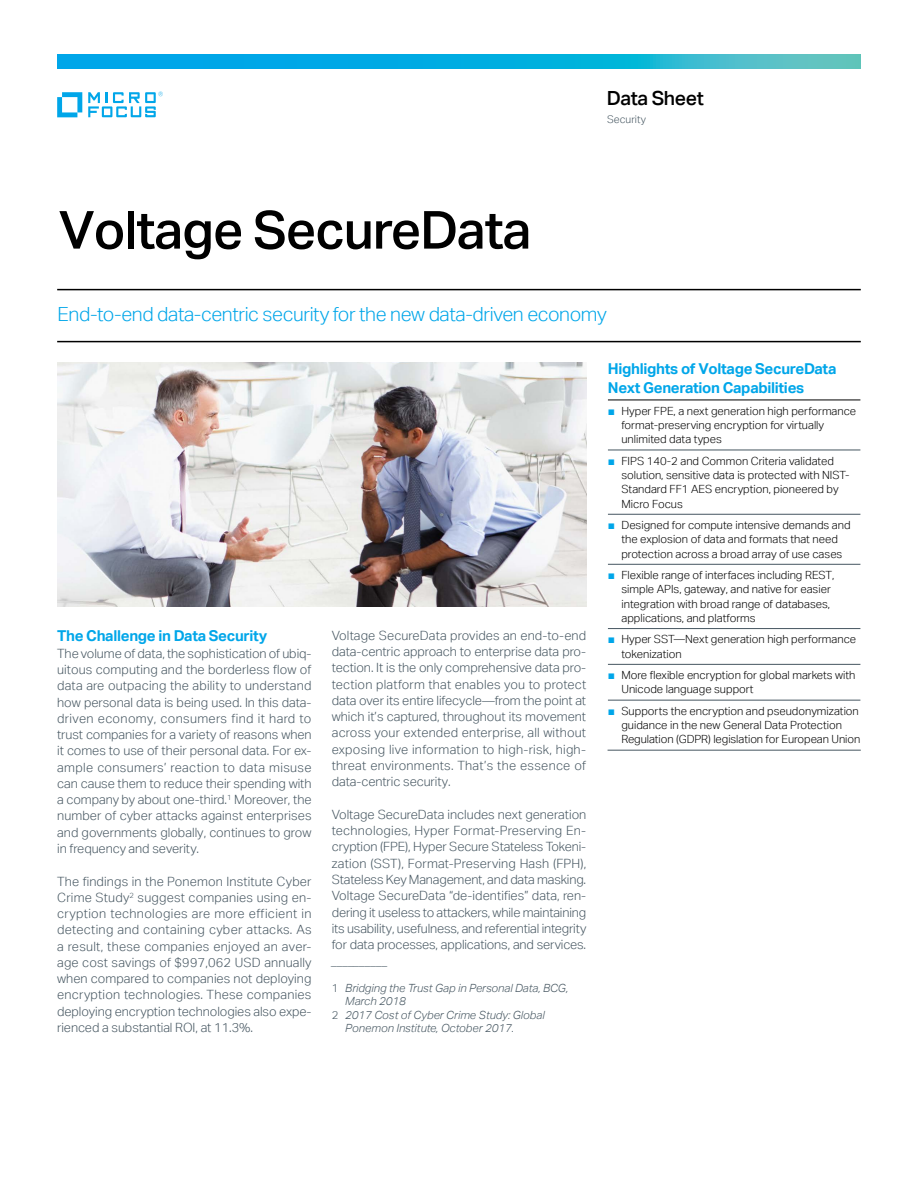
<style>
.page{position:relative;width:918px;height:1188px;background:#fff}
.page>*{position:absolute;margin:0;border:0;box-sizing:border-box;transform-origin:0 0}
.headline_35_38{font:500 52.5px "Aktiv Grotesk";letter-spacing:-.02em;color:#000}
.intro1_13_16-light_b{font:300 19.5px "Aktiv Grotesk";letter-spacing:-.02em;color:#00a6e9}
.collateral_name_13_1{font:500 19.5px "Aktiv Grotesk";letter-spacing:-.02em;color:#000}
.subhead_10_13-blue{font:700 15px/19.5px "Aktiv Grotesk";letter-spacing:-.02em;color:#00a6e9}
.body_8_5_11-grey{font:300 12.75px/16.2px "Aktiv Grotesk";letter-spacing:-.005em;color:#455560;text-align:justify}
.t1{font:300 11.25px/14.2px "Aktiv Grotesk";color:#000}
.Footnote_italic_7_5{font:italic 300 11.25px/13.5px "Aktiv Grotesk";color:#455560}
.caption_7_9_5-grey{font:300 10.5px "Aktiv Grotesk";color:#455560}
.s1{font-style:normal}
.s2{font-family:"Arial";font-weight:400;font-size:12px;color:#00a6e9}
</style>
<div class="page">
<svg style="left:57px;top:54px;width:804px;height:15px;background:#14b0dc"></svg>
<svg style="left:57px;top:92px;width:25px;height:25px"></svg>
<svg style="left:88px;top:92px;width:75px;height:25px"></svg>
<hr style="left:57px;top:289px;width:804px;height:1px;background:#000">
<hr style="left:57px;top:341px;width:804px;height:1px;background:#000">
<svg style="left:608px;top:449px;width:252px;height:301px"></svg>
<hr style="left:608px;top:400px;width:252px;height:1px;background:#000">
<hr style="left:608px;top:450px;width:252px;height:1px;background:#455560">
<hr style="left:608px;top:514px;width:252px;height:1px;background:#455560">
<hr style="left:608px;top:564px;width:252px;height:1px;background:#455560">
<hr style="left:608px;top:628px;width:252px;height:1px;background:#455560">
<hr style="left:608px;top:664px;width:252px;height:1px;background:#455560">
<hr style="left:608px;top:700px;width:252px;height:1px;background:#455560">
<hr style="left:608px;top:750px;width:253px;height:1px;background:#455560">
<img style="left:57px;top:363px;width:529px;height:244px">
<p class="headline_35_38" style="left:59px;top:198px;width:474px">Voltage SecureData</p>
<p class="collateral_name_13_1" style="left:607px;top:86px;width:98px">Data Sheet</p>
<p class="caption_7_9_5-grey" style="left:607px;top:113px;width:40px">Security</p>
<p class="intro1_13_16-light_b" style="left:58px;top:303px;width:551px">End-to-end data-centric security for the new data-driven economy</p>
<p class="subhead_10_13-blue" style="left:57px;top:626px;width:212px">The Challenge in Data Security</p>
<p class="body_8_5_11-grey" style="left:57px;top:645px;width:256px">The volume of data, the sophistication of ubiq&shy;uitous computing and the borderless flow of data are outpacing the ability to understand how personal data is being used. In this data&shy;driven economy, consumers find it hard to trust companies for a variety of reasons when it comes to use of their personal data. For ex&shy;ample consumers’ reaction to data misuse can cause them to reduce their spending with a company by about one-third.<sup>1</sup> Moreover, the number of cyber attacks against enterprises and governments globally, continues to grow in frequency and severity.</p>
<p class="body_8_5_11-grey" style="left:57px;top:873px;width:256px">The findings in the Ponemon Institute Cyber Crime Study<sup>2</sup> suggest companies using en&shy;cryption technologies are more efficient in detecting and containing cyber attacks. As a result, these companies enjoyed an aver&shy;age cost savings of $997,062 USD annually when compared to companies not deploying encryption technologies. These companies deploying encryption technologies also expe&shy;rienced a substantial ROI, at 11.3%.</p>
<p class="body_8_5_11-grey" style="left:332px;top:627px;width:256px">Voltage SecureData provides an end-to-end data-centric approach to enterprise data pro&shy;tection. It is the only comprehensive data pro&shy;tection platform that enables you to protect data over its entire lifecycle—from the point at which it’s captured, throughout its movement across your extended enterprise, all without exposing live information to high‑risk, high&shy;threat environments. That’s the essence of data-centric security.</p>
<p class="body_8_5_11-grey" style="left:332px;top:806px;width:256px;text-align:left">Voltage SecureData includes next generation technologies, Hyper Format-Preserving En&shy;cryption (FPE), Hyper Secure Stateless Tokeni-- zation (SST), Format-Preserving Hash (FPH), Stateless Key Management, and data masking.<br>Voltage SecureData “de-identifies” data, ren&shy;dering it useless to attackers, while maintaining its usability, usefulness, and referential integrity for data processes, applications, and services.</p>
<p class="Footnote_italic_7_5" style="left:332px;top:954px;width:58px">__________</p>
<p class="Footnote_italic_7_5" style="left:345px;top:981px;width:224px;text-indent:-14px"><span class="s1">1</span> Bridging the Trust Gap in Personal Data, BCG,<br>March 2018</p>
<p class="Footnote_italic_7_5" style="left:345px;top:1008px;width:201px;text-indent:-14px"><span class="s1">2</span> 2017 Cost of Cyber Crime Study: Global<br>Ponemon Institute, October 2017.</p>
<p class="subhead_10_13-blue" style="left:608px;top:358px;width:230px">Highlights of Voltage SecureData<br>Next Generation Capabilities</p>
<p class="t1" style="left:621px;top:404px;width:236px;text-indent:-14px"><span class="s2">■</span> Hyper FPE, a next generation high performance format-preserving encryption for virtually unlimited data types</p>
<p class="t1" style="left:621px;top:454px;width:229px;text-indent:-14px"><span class="s2">■</span> FIPS 140-2 and Common Criteria validated solution, sensitive data is protected with NIST‑ Standard FF1 AES encryption, pioneered by Micro Focus</p>
<p class="t1" style="left:608px;top:518px;width:244px;text-align:center"><span class="s2">■</span> Designed for compute intensive demands and the explosion of data and formats that need protection across a broad array of use cases</p>
<p class="t1" style="left:621px;top:568px;width:215px;text-indent:-14px"><span class="s2">■</span> Flexible range of interfaces including REST, simple APIs, gateway, and native for easier integration with broad range of databases, applications, and platforms</p>
<p class="t1" style="left:621px;top:632px;width:236px;text-indent:-14px"><span class="s2">■</span> Hyper SST—Next generation high performance tokenization</p>
<p class="t1" style="left:621px;top:668px;width:236px;text-indent:-14px"><span class="s2">■</span> More flexible encryption for global markets with<br>Unicode language support</p>
<p class="t1" style="left:621px;top:704px;width:240px;text-indent:-14px"><span class="s2">■</span> Supports the encryption and pseudonymization guidance in the new General Data Protection<br>Regulation (GDPR) legislation for European Union</p>
</div>
